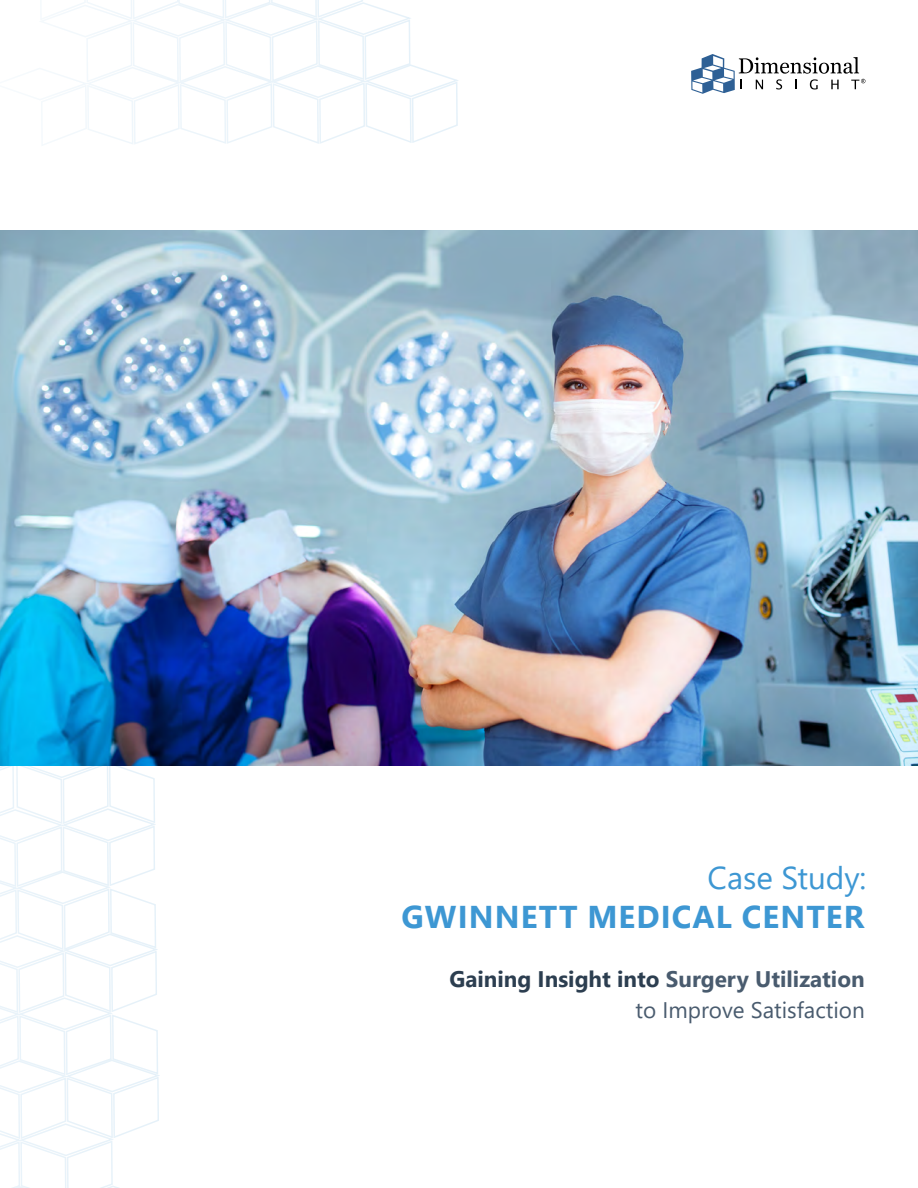
<style>
.page{position:relative;width:918px;height:1188px;background:#fff}
.page>*{position:absolute;margin:0;border:0;box-sizing:border-box;transform-origin:0 0}
.t1{font:700 31.5px "Segoe UI";letter-spacing:.035em;color:#3d97d3}
.t2{font:31.5px "Segoe UI";color:#3d97d3}
.t3{font:22.5px/31.5px "Segoe UI";color:#495b6e;text-align:right}
.s1{font-weight:700;color:#2c3e50}
.s2{font-weight:700}
</style>
<div class="page">
<svg style="left:39px;top:0;width:419px;height:146px"></svg>
<svg style="left:0;top:765px;width:164px;height:423px"></svg>
<img style="left:0;top:230px;width:918px;height:535px">
<svg style="left:691px;top:54px;width:174px;height:40px"></svg>
<h1 class="t2" style="left:708px;top:848px;width:160px">Case Study:</h1>
<h1 class="t1" style="left:401px;top:887px;width:464px">GWINNETT MEDICAL CENTER</h1>
<p class="t3" style="left:449px;top:961px;width:417px"><span class="s1">Gaining Insight into</span> <span class="s2">Surgery Utilization </span>to Improve Satisfaction</p>
</div>
